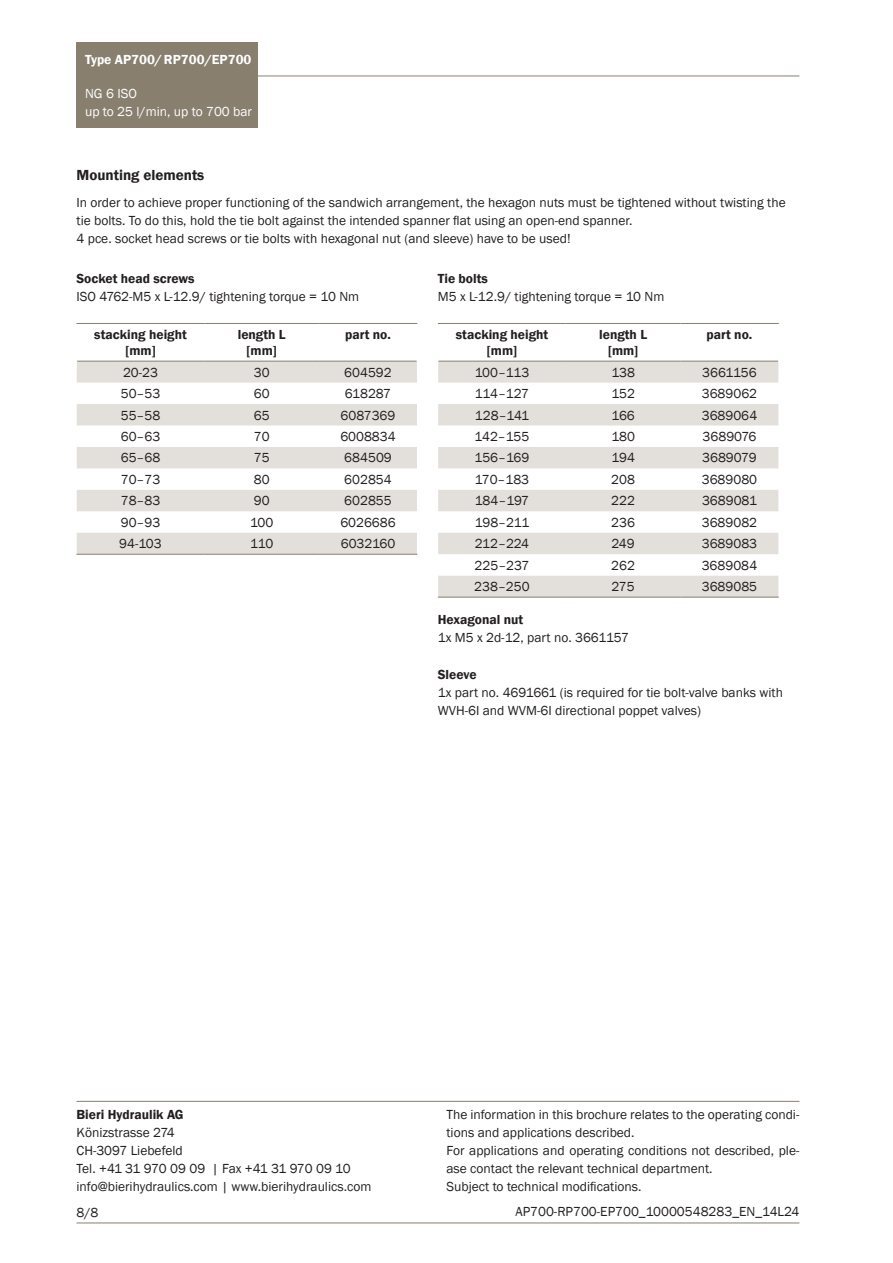
<style>
.page{position:relative;width:893px;height:1263px;background:#fff}
.page>*{position:absolute;margin:0;border:0;box-sizing:border-box;transform-origin:0 0}
._05_Untertitel{font:600 15px "Franklin Gothic";color:#231f20}
.Grundtext{font:13.5px/18px "Franklin Gothic";color:#231f20}
._11_Titel_Tabelle_Titelseite{font:13.5px "Franklin Gothic";color:#231f20}
._05_Untertitel-2{font:13.5px/18px "Franklin Gothic";color:#231f20}
._10_Titel_Tabelle{font:600 13.5px "Franklin Gothic";color:#231f20}
._06_Untertitel_1{font:600 13.5px "Franklin Gothic";color:#231f20}
.t1{font:13.5px/18px "Franklin Gothic";color:#fff}
._05_Untertitel-3{font:600 13.5px "Franklin Gothic";color:#231f20}
.t2{font:600 13.5px "Franklin Gothic";color:#fff}
</style>
<div class="page">
<div style="left:77px;top:42px;width:181px;height:34px;background:#887f6f"></div>
<div style="left:77px;top:76px;width:181px;height:52px;background:#887f6f"></div>
<hr style="left:258px;top:76px;width:541px;height:1px;background:#887f6f">
<hr style="left:77px;top:1101px;width:722px;height:1px;background:#887f6f">
<hr style="left:77px;top:1222px;width:722px;height:1px;background:#887f6f">
<svg style="left:438px;top:361px;width:340px;height:236px;fill:#e3e0db"></svg>
<hr style="left:438px;top:597px;width:128px;height:1px;background:#887f6f">
<hr style="left:566px;top:597px;width:115px;height:1px;background:#887f6f">
<hr style="left:681px;top:597px;width:98px;height:1px;background:#887f6f">
<hr style="left:438px;top:323px;width:128px;height:1px;background:#887f6f">
<hr style="left:566px;top:323px;width:115px;height:1px;background:#887f6f">
<hr style="left:681px;top:323px;width:98px;height:1px;background:#887f6f">
<hr style="left:439px;top:361px;width:127px;height:1px;background:#887f6f">
<hr style="left:566px;top:361px;width:115px;height:1px;background:#887f6f">
<hr style="left:681px;top:361px;width:97px;height:1px;background:#887f6f">
<svg style="left:77px;top:362px;width:340px;height:192px;fill:#e3e0db"></svg>
<hr style="left:76px;top:554px;width:128px;height:1px;background:#887f6f">
<hr style="left:204px;top:554px;width:115px;height:1px;background:#887f6f">
<hr style="left:76px;top:323px;width:128px;height:1px;background:#887f6f">
<hr style="left:204px;top:323px;width:115px;height:1px;background:#887f6f">
<hr style="left:319px;top:323px;width:98px;height:1px;background:#887f6f">
<hr style="left:77px;top:361px;width:127px;height:1px;background:#887f6f">
<hr style="left:204px;top:361px;width:115px;height:1px;background:#887f6f">
<hr style="left:319px;top:361px;width:98px;height:1px;background:#887f6f">
<hr style="left:319px;top:554px;width:98px;height:1px;background:#887f6f">
<p class="t2" style="left:85px;top:51px;width:168px">Type AP700/RP700/EP700</p>
<p class="t1" style="left:85px;top:84px;width:169px">NG 6 ISO<br>up to 25 l/min, up to 700 bar</p>
<p class="_05_Untertitel" style="left:77px;top:166px;width:129px">Mounting elements</p>
<p class="Grundtext" style="left:77px;top:193px;width:711px">In order to achieve proper functioning of the sandwich arrangement, the hexagon nuts must be tightened without twisting the tie bolts. To do this, hold the tie bolt against the intended spanner flat using an open-end spanner.</p>
<p class="Grundtext" style="left:77px;top:229px;width:496px">4 pce. socket head screws or tie bolts with hexagonal nut (and sleeve) have to be used!</p>
<p class="_06_Untertitel_1" style="left:76px;top:271px;width:120px">Socket head screws</p>
<p class="_05_Untertitel-2" style="left:76px;top:288px;width:284px">ISO 4762-M5 x L-12.9/ tightening torque = 10 Nm</p>
<p class="_05_Untertitel-3" style="left:438px;top:271px;width:52px">Tie bolts</p>
<p class="_05_Untertitel-2" style="left:438px;top:288px;width:228px">M5 x L-12.9/ tightening torque = 10 Nm</p>
<p class="_10_Titel_Tabelle" style="left:94px;top:326px;width:94px">stacking height</p>
<p class="_10_Titel_Tabelle" style="left:125px;top:342px;width:32px">[mm]</p>
<p class="_10_Titel_Tabelle" style="left:238px;top:326px;width:49px">length L</p>
<p class="_10_Titel_Tabelle" style="left:247px;top:342px;width:32px">[mm]</p>
<p class="_10_Titel_Tabelle" style="left:345px;top:326px;width:47px">part no.</p>
<p class="_10_Titel_Tabelle" style="left:456px;top:326px;width:94px">stacking height</p>
<p class="_10_Titel_Tabelle" style="left:487px;top:342px;width:32px">[mm]</p>
<p class="_10_Titel_Tabelle" style="left:599px;top:326px;width:49px">length L</p>
<p class="_10_Titel_Tabelle" style="left:608px;top:342px;width:32px">[mm]</p>
<p class="_10_Titel_Tabelle" style="left:707px;top:326px;width:47px">part no.</p>
<p class="_11_Titel_Tabelle_Titelseite" style="left:123px;top:364px;width:37px">20-23</p>
<p class="_11_Titel_Tabelle_Titelseite" style="left:254px;top:364px;width:17px">30</p>
<p class="_11_Titel_Tabelle_Titelseite" style="left:344px;top:364px;width:49px">604592</p>
<p class="_11_Titel_Tabelle_Titelseite" style="left:121px;top:385px;width:41px">50–53</p>
<p class="_11_Titel_Tabelle_Titelseite" style="left:254px;top:385px;width:17px">60</p>
<p class="_11_Titel_Tabelle_Titelseite" style="left:345px;top:385px;width:48px">618287</p>
<p class="_11_Titel_Tabelle_Titelseite" style="left:121px;top:407px;width:41px">55–58</p>
<p class="_11_Titel_Tabelle_Titelseite" style="left:254px;top:407px;width:17px">65</p>
<p class="_11_Titel_Tabelle_Titelseite" style="left:341px;top:407px;width:56px">6087369</p>
<p class="_11_Titel_Tabelle_Titelseite" style="left:121px;top:428px;width:41px">60–63</p>
<p class="_11_Titel_Tabelle_Titelseite" style="left:254px;top:428px;width:17px">70</p>
<p class="_11_Titel_Tabelle_Titelseite" style="left:340px;top:428px;width:57px">6008834</p>
<p class="_11_Titel_Tabelle_Titelseite" style="left:121px;top:449px;width:41px">65–68</p>
<p class="_11_Titel_Tabelle_Titelseite" style="left:254px;top:449px;width:17px">75</p>
<p class="_11_Titel_Tabelle_Titelseite" style="left:344px;top:449px;width:49px">684509</p>
<p class="_11_Titel_Tabelle_Titelseite" style="left:121px;top:471px;width:41px">70–73</p>
<p class="_11_Titel_Tabelle_Titelseite" style="left:254px;top:471px;width:17px">80</p>
<p class="_11_Titel_Tabelle_Titelseite" style="left:344px;top:471px;width:49px">602854</p>
<p class="_11_Titel_Tabelle_Titelseite" style="left:121px;top:492px;width:41px">78–83</p>
<p class="_11_Titel_Tabelle_Titelseite" style="left:254px;top:492px;width:17px">90</p>
<p class="_11_Titel_Tabelle_Titelseite" style="left:344px;top:492px;width:49px">602855</p>
<p class="_11_Titel_Tabelle_Titelseite" style="left:121px;top:514px;width:41px">90–93</p>
<p class="_11_Titel_Tabelle_Titelseite" style="left:250px;top:514px;width:25px">100</p>
<p class="_11_Titel_Tabelle_Titelseite" style="left:340px;top:514px;width:57px">6026686</p>
<p class="_11_Titel_Tabelle_Titelseite" style="left:119px;top:535px;width:44px">94-103</p>
<p class="_11_Titel_Tabelle_Titelseite" style="left:250px;top:535px;width:25px">110</p>
<p class="_11_Titel_Tabelle_Titelseite" style="left:341px;top:535px;width:56px">6032160</p>
<p class="_11_Titel_Tabelle_Titelseite" style="left:475px;top:364px;width:56px">100–113</p>
<p class="_11_Titel_Tabelle_Titelseite" style="left:611px;top:364px;width:25px">138</p>
<p class="_11_Titel_Tabelle_Titelseite" style="left:702px;top:364px;width:56px">3661156</p>
<p class="_11_Titel_Tabelle_Titelseite" style="left:475px;top:385px;width:56px">114–127</p>
<p class="_11_Titel_Tabelle_Titelseite" style="left:611px;top:385px;width:25px">152</p>
<p class="_11_Titel_Tabelle_Titelseite" style="left:702px;top:385px;width:57px">3689062</p>
<p class="_11_Titel_Tabelle_Titelseite" style="left:475px;top:407px;width:56px">128–141</p>
<p class="_11_Titel_Tabelle_Titelseite" style="left:612px;top:407px;width:25px">166</p>
<p class="_11_Titel_Tabelle_Titelseite" style="left:702px;top:407px;width:57px">3689064</p>
<p class="_11_Titel_Tabelle_Titelseite" style="left:475px;top:428px;width:56px">142–155</p>
<p class="_11_Titel_Tabelle_Titelseite" style="left:611px;top:428px;width:25px">180</p>
<p class="_11_Titel_Tabelle_Titelseite" style="left:703px;top:428px;width:55px">3689076</p>
<p class="_11_Titel_Tabelle_Titelseite" style="left:475px;top:449px;width:56px">156–169</p>
<p class="_11_Titel_Tabelle_Titelseite" style="left:611px;top:449px;width:25px">194</p>
<p class="_11_Titel_Tabelle_Titelseite" style="left:702px;top:449px;width:56px">3689079</p>
<p class="_11_Titel_Tabelle_Titelseite" style="left:475px;top:471px;width:56px">170–183</p>
<p class="_11_Titel_Tabelle_Titelseite" style="left:611px;top:471px;width:25px">208</p>
<p class="_11_Titel_Tabelle_Titelseite" style="left:702px;top:471px;width:57px">3689080</p>
<p class="_11_Titel_Tabelle_Titelseite" style="left:475px;top:492px;width:56px">184–197</p>
<p class="_11_Titel_Tabelle_Titelseite" style="left:611px;top:492px;width:25px">222</p>
<p class="_11_Titel_Tabelle_Titelseite" style="left:702px;top:492px;width:56px">3689081</p>
<p class="_11_Titel_Tabelle_Titelseite" style="left:475px;top:514px;width:56px">198–211</p>
<p class="_11_Titel_Tabelle_Titelseite" style="left:611px;top:514px;width:25px">236</p>
<p class="_11_Titel_Tabelle_Titelseite" style="left:702px;top:514px;width:57px">3689082</p>
<p class="_11_Titel_Tabelle_Titelseite" style="left:475px;top:535px;width:56px">212–224</p>
<p class="_11_Titel_Tabelle_Titelseite" style="left:612px;top:535px;width:25px">249</p>
<p class="_11_Titel_Tabelle_Titelseite" style="left:702px;top:535px;width:57px">3689083</p>
<p class="_11_Titel_Tabelle_Titelseite" style="left:475px;top:557px;width:56px">225–237</p>
<p class="_11_Titel_Tabelle_Titelseite" style="left:611px;top:557px;width:25px">262</p>
<p class="_11_Titel_Tabelle_Titelseite" style="left:702px;top:557px;width:57px">3689084</p>
<p class="_11_Titel_Tabelle_Titelseite" style="left:474px;top:578px;width:57px">238–250</p>
<p class="_11_Titel_Tabelle_Titelseite" style="left:612px;top:578px;width:25px">275</p>
<p class="_11_Titel_Tabelle_Titelseite" style="left:702px;top:578px;width:57px">3689085</p>
<p class="_05_Untertitel-3" style="left:438px;top:611px;width:87px">Hexagonal nut</p>
<p class="_05_Untertitel-2" style="left:438px;top:629px;width:193px">1x M5 x 2d-12, part no. 3661157</p>
<p class="_05_Untertitel-3" style="left:438px;top:666px;width:40px">Sleeve</p>
<p class="_05_Untertitel-2" style="left:438px;top:684px;width:347px">1x part no. 4691661 (is required for tie bolt-valve banks with<br>WVH-6I and WVM-6I directional poppet valves)</p>
<p class="_06_Untertitel_1" style="left:77px;top:1106px;width:109px">Bieri Hydraulik AG</p>
<p class="Grundtext" style="left:77px;top:1123px;width:296px">Könizstrasse 274<br>CH-3097 Liebefeld<br>Tel. +41 31 970 09 09 | Fax +41 31 970 09 10 info@bierihydraulics.com | www.bierihydraulics.com</p>
<p class="Grundtext" style="left:77px;top:1204px;width:23px">8/8</p>
<p class="Grundtext" style="left:446px;top:1106px;width:354px">The information in this brochure relates to the operating condi&shy;tions and applications described.<br>For applications and operating conditions not described, ple&shy;ase contact the relevant technical department.<br>Subject to technical modifications.</p>
<p class="_11_Titel_Tabelle_Titelseite" style="left:515px;top:1203px;width:285px">AP700-RP700-EP700_10000548283_EN_14L24</p>
</div>
